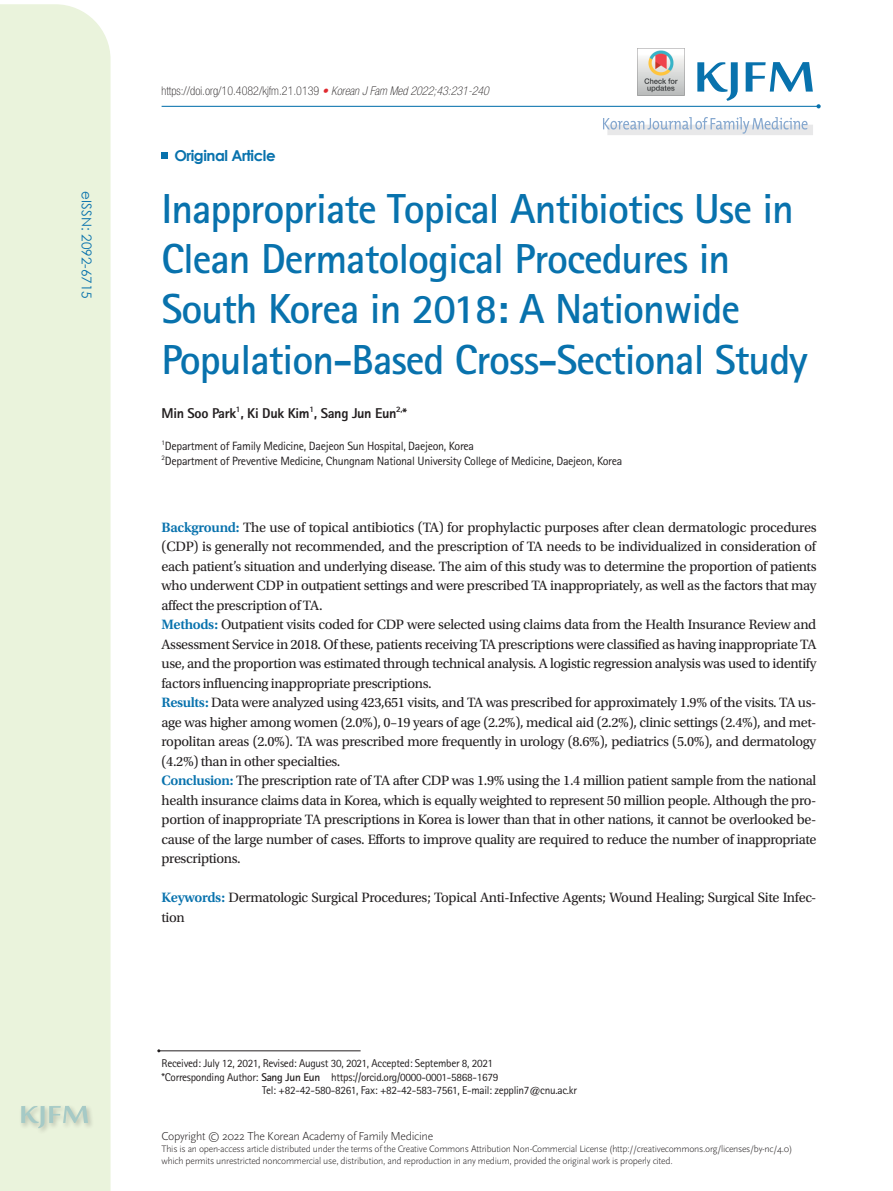
<style>
.page{position:relative;width:893px;height:1191px;background:#fff}
.page>*{position:absolute;margin:0;border:0;box-sizing:border-box;transform-origin:0 0}
.t1{font:700 42px/50.4px "Rotis Sans Serif Std";letter-spacing:-.025em;color:#0872ad}
.t2{font:700 15px "Century Gothic";letter-spacing:-.03em;color:#0872ad}
.t3{font:14.25px/19.5px "Utopia Std";letter-spacing:-.025em;color:#231f20}
.t4{font:800 14.25px "Rotis Sans Serif Std";letter-spacing:-.025em;color:#231f20}
.t5{font:13.5px "Century Gothic";color:#0872ad}
.t6{font:12px/14.4px "Rotis Sans Serif Std";letter-spacing:-.025em;color:#231f20}
.t7{font:100 condensed 12px "Helvetica Neue LT Std";color:#231f20}
.t8{font:300 12px "Scala Sans";letter-spacing:-.025em;color:#231f20}
.t9{font:11.25px "Rotis Sans Serif Std";letter-spacing:-.025em;color:#231f20}
.t10{font:300 9.75px/11.7px "Scala Sans";letter-spacing:-.025em;color:#231f20}
.s1{font-style:italic;color:#e02a30}
.s2{font-style:italic}
.s3{font-weight:600;color:#0872ad}
.s4{font-weight:700}
</style>
<div class="page">
<div style="left:0;top:4px;width:111px;height:1187px;background:#eaf3dc"></div>
<hr style="left:162px;top:106px;width:657px;height:1px;background:#0872ad">
<svg style="left:697px;top:62px;width:124px;height:46px"></svg>
<div style="left:607px;top:125px;width:206px;height:10px;background:#e8e8e9"></div>
<svg style="left:603px;top:117px;width:204px;height:17px"></svg>
<div style="left:19px;top:1103px;width:76px;height:31px;background:#231f20;opacity:.75"></div>
<svg style="left:21px;top:1106px;width:67px;height:22px"></svg>
<hr style="left:159px;top:1050px;width:202px;height:1px;background:#231f20">
<div style="left:162px;top:152px;width:6px;height:7px;background:#0872ad"></div>
<img style="left:638px;top:50px;width:46px;height:46px">
<p class="t5" style="left:96px;top:191px;width:109px;rotate:90deg">eISSN: 2092-6715</p>
<p class="t7" style="left:162px;top:84px;width:329px">https://doi.org/10.4082/kjfm.21.0139 <span class="s1">•</span> <span class="s2">Korean J Fam Med 2022;43:231-240</span></p>
<p class="t2" style="left:174px;top:144px;width:103px">Original Article</p>
<h1 class="t1" style="left:162px;top:182px;width:648px">Inappropriate Topical Antibiotics Use in Clean Dermatological Procedures in South Korea in 2018: A Nationwide Population-Based Cross-Sectional Study</h1>
<p class="t4" style="left:162px;top:404px;width:247px">Min Soo Park<sup>1</sup>, Ki Duk Kim<sup>1</sup>, Sang Jun Eun<sup>2,</sup>*</p>
<p class="t6" style="left:162px;top:439px;width:462px"><sup>1</sup>Department of Family Medicine, Daejeon Sun Hospital, Daejeon, Korea<br><sup>2</sup>Department of Preventive Medicine, Chungnam National University College of Medicine, Daejeon, Korea</p>
<p class="t3" style="left:162px;top:517px;width:657px"><span class="s3">Background:</span> The use of topical antibiotics (TA) for prophylactic purposes after clean dermatologic procedures (CDP) is generally not recommended, and the prescription of TA needs to be individualized in consideration of each patient’s situation and underlying disease. The aim of this study was to determine the proportion of patients who underwent CDP in outpatient settings and were prescribed TA inappropriately, as well as the factors that may affect the prescription of TA.<br><span class="s3">Methods:</span> Outpatient visits coded for CDP were selected using claims data from the Health Insurance Review and Assessment Service in 2018. Of these, patients receiving TA prescriptions were classified as having inappropriate TA use, and the proportion was estimated through technical analysis. A logistic regression analysis was used to identify factors influencing inappropriate prescriptions.<br><span class="s3">Results:</span> Data were analyzed using 423,651 visits, and TA was prescribed for approximately 1.9% of the visits. TA us&shy;age was higher among women (2.0%), 0–19 years of age (2.2%), medical aid (2.2%), clinic settings (2.4%), and met&shy;ropolitan areas (2.0%). TA was prescribed more frequently in urology (8.6%), pediatrics (5.0%), and dermatology (4.2%) than in other specialties.<br><span class="s3">Conclusion:</span> The prescription rate of TA after CDP was 1.9% using the 1.4 million patient sample from the national health insurance claims data in Korea, which is equally weighted to represent 50 million people. Although the pro&shy;portion of inappropriate TA prescriptions in Korea is lower than that in other nations, it cannot be overlooked be&shy;cause of the large number of cases. Efforts to improve quality are required to reduce the number of inappropriate prescriptions.</p>
<p class="t3" style="left:162px;top:888px;width:656px"><span class="s3">Keywords:</span> Dermatologic Surgical Procedures; Topical Anti-Infective Agents; Wound Healing; Surgical Site Infec&shy;tion</p>
<p class="t9" style="left:162px;top:1057px;width:333px">Received: July 12, 2021, Revised: August 30, 2021, Accepted: September 8, 2021</p>
<p class="t9" style="left:162px;top:1070px;width:338px">*Corresponding Author: <span class="s4">Sang Jun Eun</span> https://orcid.org/0000-0001-5868-1679</p>
<p class="t9" style="left:262px;top:1084px;width:316px">Tel: +82-42-580-8261, Fax: +82-42-583-7561, E-mail: zepplin7@cnu.ac.kr</p>
<p class="t8" style="left:162px;top:1129px;width:273px">Copyright © 2022 The Korean Academy of Family Medicine</p>
<p class="t10" style="left:162px;top:1143px;width:632px">This is an open-access article distributed under the terms of the Creative Commons Attribution Non-Commercial License (http://creativecommons.org/licenses/by-nc/4.0) which permits unrestricted noncommercial use, distribution, and reproduction in any medium, provided the original work is properly cited.</p>
</div>
